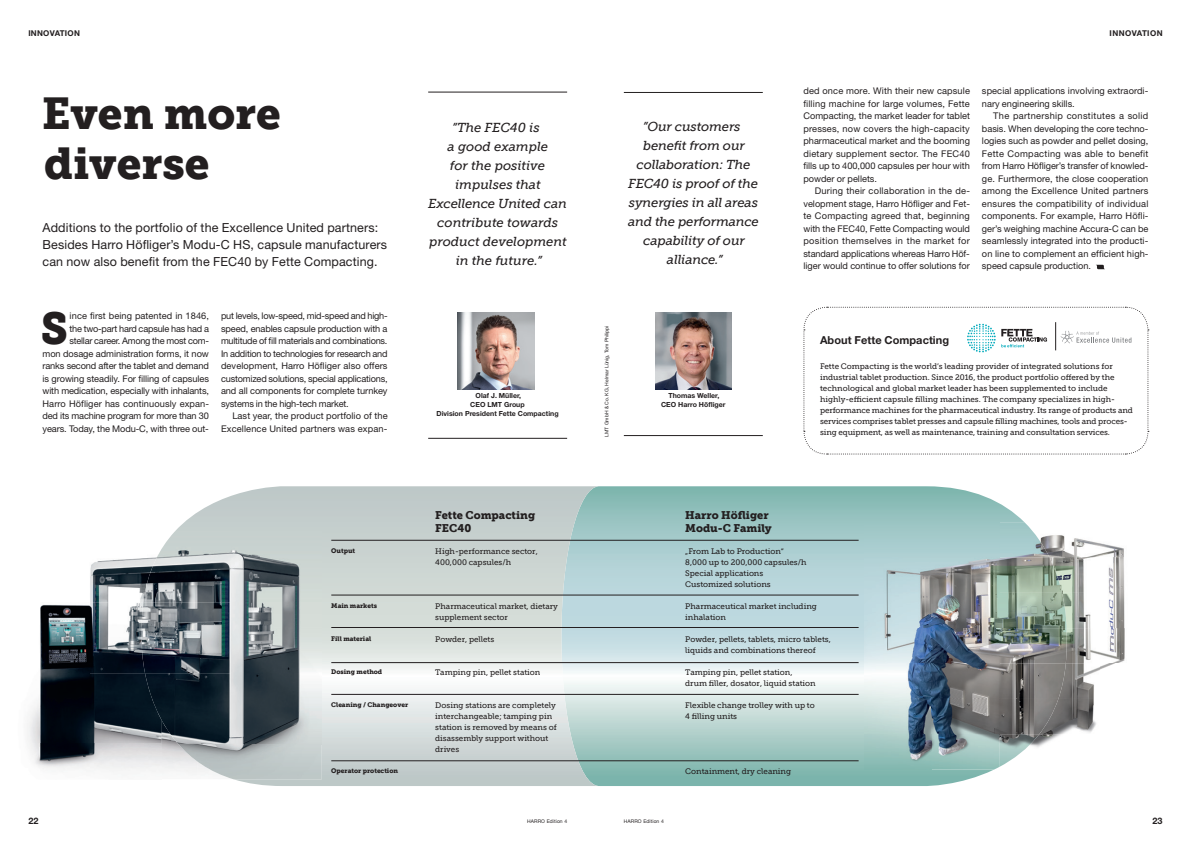
<style>
.page{position:relative;width:1191px;height:842px;background:#fff}
.page>*{position:absolute;margin:0;border:0;box-sizing:border-box;transform-origin:0 0}
.t1{font:44.2px "Museo Slab 900";color:#231f20}
.t2{font:44px/50px "Museo Slab 900";color:#231f20}
.t3{font:italic 13px/19px "Museo Slab 500";letter-spacing:-.01em;color:#231f20;text-align:center}
.t4{font:12.5px/17px "Helvetica Neue LT";letter-spacing:.01em;color:#231f20}
.t5{font:11px/13px "Museo Slab 900";color:#231f20}
.t6{font:700 11px "Helvetica Neue LT";letter-spacing:.005em;color:#231f20}
.t7{font:9.2px/12.5px "Helvetica Neue LT";color:#231f20;text-align:justify}
.t8{font:700 9px "Helvetica Neue LT";color:#231f20}
.t9{font:8px/11px "Museo Slab 500";color:#231f20}
.t10{font:700 8px "Helvetica Neue LT";letter-spacing:.03em;color:#231f20}
.t11{font:700 8px "Helvetica Neue LT";letter-spacing:.05em;color:#231f20}
.t12{font:700 7px/9px "Helvetica Neue LT";color:#231f20;text-align:center}
.t13{font:6.5px "Museo Slab 900";color:#231f20}
.t14{font:5px "Helvetica Neue LT";color:#231f20}
.t15{font:5px "Helvetica Neue LT";letter-spacing:.02em;color:#231f20}
</style>
<div class="page">
<svg style="left:600px;top:486px;width:424px;height:300px;background:#b1d1d0"></svg>
<svg style="left:174px;top:486px;width:426px;height:300px;background:#d0d9d8"></svg>
<img style="left:90px;top:558px;width:52px;height:44px">
<img style="left:40px;top:602px;width:102px;height:71px">
<img style="left:27px;top:673px;width:135px;height:99px">
<img style="left:162px;top:744px;width:16px;height:35px">
<img style="left:142px;top:532px;width:180px;height:141px">
<img style="left:145px;top:673px;width:177px;height:71px">
<img style="left:178px;top:744px;width:144px;height:35px">
<svg style="left:803px;top:306px;width:346px;height:149px"></svg>
<img style="left:1049px;top:535px;width:75px;height:22px">
<img style="left:1062px;top:557px;width:32px;height:36px">
<img style="left:1108px;top:557px;width:17px;height:71px">
<img style="left:1066px;top:593px;width:25px;height:35px">
<img style="left:1066px;top:628px;width:59px;height:35px">
<img style="left:1066px;top:663px;width:34px;height:36px">
<img style="left:1100px;top:663px;width:15px;height:7px">
<img style="left:1058px;top:699px;width:38px;height:35px">
<img style="left:999px;top:734px;width:63px;height:35px">
<img style="left:864px;top:522px;width:185px;height:35px">
<img style="left:864px;top:557px;width:198px;height:36px">
<img style="left:864px;top:593px;width:202px;height:106px">
<img style="left:864px;top:699px;width:194px;height:35px">
<img style="left:864px;top:734px;width:135px;height:35px">
<img style="left:999px;top:734px;width:40px;height:33px">
<hr style="left:428px;top:92px;width:139px;height:1px;background:#231f20">
<hr style="left:428px;top:438px;width:139px;height:1px;background:#231f20">
<hr style="left:624px;top:92px;width:139px;height:1px;background:#231f20">
<hr style="left:624px;top:435px;width:139px;height:1px;background:#231f20">
<img style="left:457px;top:313px;width:77px;height:76px">
<img style="left:655px;top:313px;width:76px;height:76px">
<svg style="left:1096px;top:265px;width:9px;height:4px"></svg>
<hr style="left:331px;top:595px;width:527px;height:1px;background:#231f20">
<hr style="left:331px;top:627px;width:527px;height:1px;background:#231f20">
<hr style="left:331px;top:662px;width:527px;height:1px;background:#231f20">
<hr style="left:331px;top:694px;width:527px;height:1px;background:#231f20">
<hr style="left:331px;top:760px;width:527px;height:1px;background:#231f20">
<hr style="left:331px;top:540px;width:527px;height:1px;background:#231f20">
<p class="t10" style="left:28px;top:29px;width:53px">INNOVATION</p>
<p class="t11" style="left:1109px;top:29px;width:54px">INNOVATION</p>
<h2 class="t2" style="left:42px;top:89px;width:241px">Even more diverse</h2>
<h3 class="t4" style="left:43px;top:219px;width:346px">Additions to the portfolio of the Excellence United partners:<br>Besides Harro Höfliger’s Modu-C HS, capsule manufacturers can now also benefit from the FEC40 by Fette Compacting.</h3>
<h1 class="t1" style="left:41px;top:303px;width:29px">S</h1>
<p class="t7" style="left:43px;top:310px;width:168px;text-align:right">ince first being patented in 1846,<br>the two-part hard capsule has had a<br>stellar career. Among the most com-<br>mon dosage administration forms, it now ranks second after the tablet and demand is growing steadily. For filling of capsules with medication, especially with inhalants, Harro Höfliger has continuously expan&shy;ded its machine program for more than 30 years. Today, the Modu-C, with three out-</p>
<p class="t7" style="left:221px;top:310px;width:168px">put levels, low-speed, mid-speed and high&shy;speed, enables capsule production with a multitude of fill materials and combinations.<br>In addition to technologies for research and development, Harro Höfliger also offers customized solutions, special applications, and all components for complete turnkey systems in the high-tech market.</p>
<p class="t7" style="left:221px;top:410px;width:168px;text-align:right">Last year, the product portfolio of the<br>Excellence United partners was expan-</p>
<h3 class="t3" style="left:428px;top:118px;width:140px">”The FEC40 is<br>a good example<br>for the positive impulses that<br>Excellence United can contribute towards product development in the future.”</h3>
<p class="t12" style="left:436px;top:391px;width:123px">Olaf J. Müller,<br>CEO LMT Group<br>Division President Fette Compacting</p>
<p class="t13" style="left:331px;top:547px;width:25px">Output</p>
<p class="t13" style="left:331px;top:602px;width:47px">Main markets</p>
<p class="t13" style="left:331px;top:635px;width:42px">Fill material</p>
<p class="t13" style="left:331px;top:668px;width:52px">Dosing method</p>
<p class="t13" style="left:331px;top:701px;width:78px">Cleaning / Changeover</p>
<p class="t13" style="left:331px;top:767px;width:68px">Operator protection</p>
<p class="t5" style="left:435px;top:509px;width:101px">Fette Compacting<br>FEC40</p>
<p class="t9" style="left:435px;top:546px;width:104px">High-performance sector,<br>400,000 capsules/h</p>
<p class="t9" style="left:435px;top:601px;width:124px">Pharmaceutical market, dietary supplement sector</p>
<p class="t9" style="left:435px;top:634px;width:61px">Powder, pellets</p>
<p class="t9" style="left:435px;top:667px;width:107px">Tamping pin, pellet station</p>
<p class="t9" style="left:435px;top:700px;width:123px">Dosing stations are completely interchangeable; tamping pin station is removed by means of disassembly support without drives</p>
<h3 class="t3" style="left:628px;top:117px;width:132px">”Our customers benefit from our collaboration: The<br>FEC40 is proof of the synergies in all areas and the performance capability of our alliance.”</h3>
<p class="t14" style="left:604px;top:437px;width:112px;rotate:-90deg">LMT GmbH &amp; Co. KG, Helmar Lünig, Tom Philippi</p>
<p class="t12" style="left:661px;top:390px;width:66px">Thomas Weller,<br>CEO Harro Höfliger</p>
<p class="t7" style="left:803px;top:85px;width:168px">ded once more. With their new capsule filling machine for large volumes, Fette Compacting, the market leader for tablet presses, now covers the high-capacity pharmaceutical market and the booming dietary supplement sector. The FEC40 fills up to 400,000 capsules per hour with powder or pellets.</p>
<p class="t7" style="left:803px;top:185px;width:168px;text-indent:11px">During their collaboration in the de&shy;velopment stage, Harro Höfliger and Fet&shy;te Compacting agreed that, beginning with the FEC40, Fette Compacting would position themselves in the market for standard applications whereas Harro Höf&shy;liger would continue to offer solutions for</p>
<p class="t7" style="left:982px;top:85px;width:168px">special applications involving extraordi&shy;nary engineering skills.</p>
<p class="t7" style="left:982px;top:110px;width:168px;text-indent:11px">The partnership constitutes a solid basis. When developing the core techno&shy;logies such as powder and pellet dosing, Fette Compacting was able to benefit from Harro Höfliger’s transfer of knowled&shy;ge. Furthermore, the close cooperation among the Excellence United partners ensures the compatibility of individual components. For example, Harro Höfli&shy;ger’s weighing machine Accura-C can be seamlessly integrated into the producti&shy;on line to complement an efficient high&shy;speed capsule production.</p>
<p class="t6" style="left:820px;top:333px;width:131px">About Fette Compacting</p>
<p class="t9" style="left:820px;top:361px;width:314px">Fette Compacting is the world’s leading provider of integrated solutions for industrial tablet production. Since 2016, the product portfolio offered by the technological and global market leader has been supplemented to include highly-efficient capsule filling machines. The company specializes in high&shy;performance machines for the pharmaceutical industry. Its range of products and services comprises tablet presses and capsule filling machines, tools and proces&shy;sing equipment, as well as maintenance, training and consultation services.</p>
<p class="t5" style="left:685px;top:509px;width:88px">Harro Höfliger<br>Modu-C Family</p>
<p class="t9" style="left:685px;top:546px;width:123px">„From Lab to Production“<br>8,000 up to 200,000 capsules/h<br>Special applications<br>Customized solutions</p>
<p class="t9" style="left:685px;top:601px;width:133px">Pharmaceutical market including inhalation</p>
<p class="t9" style="left:685px;top:634px;width:147px">Powder, pellets, tablets, micro tablets, liquids and combinations thereof</p>
<p class="t9" style="left:685px;top:667px;width:132px">Tamping pin, pellet station, drum filler, dosator, liquid station</p>
<p class="t9" style="left:685px;top:700px;width:131px">Flexible change trolley with up to<br>4 filling units</p>
<p class="t9" style="left:685px;top:766px;width:107px">Containment, dry cleaning</p>
<p class="t8" style="left:28px;top:815px;width:12px">22</p>
<p class="t15" style="left:527px;top:819px;width:41px">HARRO Edition 4</p>
<p class="t15" style="left:624px;top:819px;width:41px">HARRO Edition 4</p>
<p class="t8" style="left:1152px;top:815px;width:12px">23</p>
</div>
